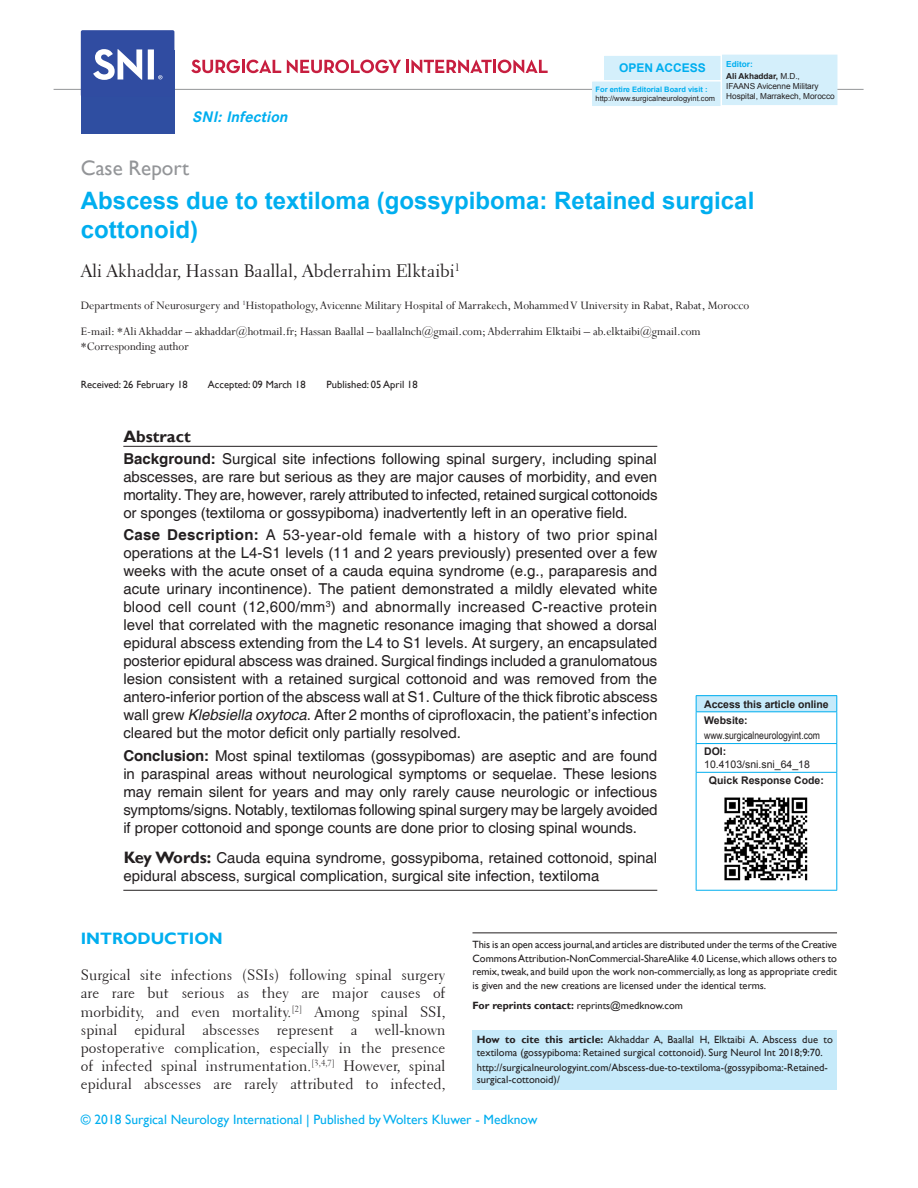
<style>
.page{position:relative;width:918px;height:1188px;background:#fff}
.page>*{position:absolute;margin:0;border:0;box-sizing:border-box;transform-origin:0 0}
.AT{font:700 24px/28.8px "Arial";color:#00aeef}
.AH{font:21px "Gill Sans";color:#939598}
.AU{font:18px "Transitional 521 BT Roman A";color:#231f20}
.t1{font:700 16.5px "Gill Sans";color:#00aeef}
.ABSH{font:700 16.5px "Gill Sans";color:#231f20}
.ABS{font:15px/18px "Helvetica";letter-spacing:-.005em;color:#231f20;text-align:justify}
.TX{font:15px/18.3px "Transitional 521 BT Roman A";color:#231f20;text-align:justify}
.KWD{font:15px/18px "Helvetica";color:#231f20}
.t2{font:italic 700 15px "Corporate SBQ";color:#00aeef}
.t3{font:13.5px "Gill Sans";color:#00aeef}
.ADD{font:12.75px/15px "Perpetua";color:#231f20}
.AFF{font:12.75px "Perpetua";color:#231f20}
.t4{font:700 12px "Arial";color:#00aeef}
.OS{font:10.5px/13.5px "Gill Sans";color:#231f20;text-align:justify}
.Published{font:10.5px/12.6px "Gill Sans";letter-spacing:.005em;color:#231f20}
.HIS{font:10.5px "Gill Sans";color:#231f20}
.AAO{font:700 10.5px "Arial";letter-spacing:-.005em;color:#231f20}
.WEB{font:10.5px "Arial Narrow";color:#231f20}
.WEB-2{font:10.5px/12.6px "Arial";color:#231f20}
.WEB-3{font:700 10.5px "Arial";color:#231f20}
.t5{font:8.25px/9.9px "Arial";letter-spacing:-.005em;color:#231f20}
.t6{font:700 8.25px/12px "Arial";letter-spacing:-.005em;color:#231f20}
.t7{font:7.5px "Arial";color:#231f20}
.t8{font:700 7.5px "Arial";color:#00aeef}
.s1{color:#00aeef}
.s2{font-weight:400}
.s3{font-weight:700}
.s4{font-style:italic}
.s5{font-family:"Gill Sans";font-weight:700;font-size:16.5px}
</style>
<div class="page">
<hr style="left:54px;top:89px;width:810px;height:1px;background:#939598">
<div style="left:605px;top:56px;width:115px;height:24px;background:#d4effb"></div>
<div style="left:593px;top:82px;width:127px;height:24px;background:#d4effb"></div>
<div style="left:723px;top:55px;width:114px;height:50px;background:#d4effb"></div>
<div style="left:81px;top:50px;width:93px;height:84px;background:#2f4ea1"></div>
<div style="left:81px;top:30px;width:93px;height:67px;background:#304ca1;border-radius:2px"></div>
<svg style="left:191px;top:60px;width:90px;height:13px"></svg>
<svg style="left:287px;top:60px;width:261px;height:13px"></svg>
<svg style="left:93px;top:49px;width:69px;height:31px"></svg>
<hr style="left:123px;top:446px;width:534px;height:1px;background:#231f20">
<hr style="left:123px;top:890px;width:534px;height:1px;background:#231f20">
<div style="left:472px;top:1030px;width:365px;height:59px;background:#c6eafa"></div>
<hr style="left:472px;top:932px;width:365px;height:1px;background:#231f20">
<div style="left:696px;top:696px;width:141px;height:16px;background:#c6eafa"></div>
<svg style="left:696px;top:696px;width:1px;height:15px"></svg>
<svg style="left:836px;top:696px;width:1px;height:15px"></svg>
<hr style="left:696px;top:695px;width:141px;height:1px;background:#00aeef">
<hr style="left:696px;top:712px;width:1px;height:31px;background:#00aeef">
<hr style="left:836px;top:712px;width:1px;height:31px;background:#00aeef">
<hr style="left:696px;top:711px;width:141px;height:1px;background:#00aeef">
<svg style="left:696px;top:744px;width:1px;height:28px"></svg>
<svg style="left:836px;top:744px;width:1px;height:28px"></svg>
<hr style="left:696px;top:743px;width:141px;height:1px;background:#00aeef">
<hr style="left:696px;top:773px;width:1px;height:117px;background:#00aeef">
<hr style="left:836px;top:773px;width:1px;height:117px;background:#00aeef">
<hr style="left:696px;top:772px;width:141px;height:1px;background:#00aeef">
<hr style="left:696px;top:890px;width:141px;height:1px;background:#00aeef">
<img style="left:724px;top:797px;width:84px;height:84px">
<p class="t2" style="left:192px;top:108px;width:101px">SNI: Infection</p>
<p class="t4" style="left:619px;top:60px;width:88px">OPEN ACCESS</p>
<p class="t8" style="left:596px;top:84px;width:114px">For entire Editorial Board visit :</p>
<p class="t7" style="left:596px;top:93px;width:121px">http://www.surgicalneurologyint.com</p>
<p class="t6" style="left:726px;top:58px;width:75px"><span class="s1">Editor:<br></span>Ali Akhaddar, <span class="s2">M.D.,</span></p>
<p class="t5" style="left:726px;top:81px;width:110px">IFAANS Avicenne Military<br>Hospital, Marrakech, Morocco</p>
<p class="AH" style="left:81px;top:156px;width:110px">Case Report</p>
<p class="AT" style="left:81px;top:187px;width:675px">Abscess due to textiloma (gossypiboma: Retained surgical cottonoid)</p>
<p class="AU" style="left:81px;top:260px;width:381px">Ali Akhaddar, Hassan Baallal, Abderrahim Elktaibi<sup>1</sup></p>
<p class="AFF" style="left:81px;top:298px;width:670px">Departments of Neurosurgery and <sup>1</sup>Histopathology, Avicenne Military Hospital of Marrakech, Mohammed V University in Rabat, Rabat, Morocco</p>
<p class="ADD" style="left:81px;top:323px;width:621px">E‑mail: *Ali Akhaddar – akhaddar@hotmail.fr; Hassan Baallal – baallalnch@gmail.com; Abderrahim Elktaibi – ab.elktaibi@gmail.com *Corresponding author</p>
<p class="HIS" style="left:81px;top:378px;width:109px">Received: 26 February 18</p>
<p class="HIS" style="left:208px;top:378px;width:99px">Accepted: 09 March 18</p>
<p class="HIS" style="left:327px;top:378px;width:93px">Published: 05 April 18</p>
<p class="ABSH" style="left:123px;top:426px;width:69px">Abstract</p>
<p class="ABS" style="left:123px;top:450px;width:536px"><span class="s3">Background:</span> Surgical site infections following spinal surgery, including spinal abscesses, are rare but serious as they are major causes of morbidity, and even mortality. They are, however, rarely attributed to infected, retained surgical cottonoids or sponges (textiloma or gossypiboma) inadvertently left in an operative field.</p>
<p class="ABS" style="left:123px;top:527px;width:536px"><span class="s3">Case Description:</span> A 53‑year‑old female with a history of two prior spinal operations at the L4‑S1 levels (11 and 2 years previously) presented over a few weeks with the acute onset of a cauda equina syndrome (e.g., paraparesis and acute urinary incontinence). The patient demonstrated a mildly elevated white blood cell count (12,600/mm<sup>3</sup>) and abnormally increased C‑reactive protein level that correlated with the magnetic resonance imaging that showed a dorsal epidural abscess extending from the L4 to S1 levels. At surgery, an encapsulated posterior epidural abscess was drained. Surgical findings included a granulomatous lesion consistent with a retained surgical cottonoid and was removed from the antero‑inferior portion of the abscess wall at S1. Culture of the thick fibrotic abscess wall grew <span class="s4">Klebsiella oxytoca</span>. After 2 months of ciprofloxacin, the patient’s infection cleared but the motor deficit only partially resolved.</p>
<p class="ABS" style="left:123px;top:747px;width:536px"><span class="s3">Conclusion:</span> Most spinal textilomas (gossypibomas) are aseptic and are found in paraspinal areas without neurological symptoms or sequelae. These lesions may remain silent for years and may only rarely cause neurologic or infectious symptoms/signs. Notably, textilomas following spinal surgery may be largely avoided if proper cottonoid and sponge counts are done prior to closing spinal wounds.</p>
<p class="KWD" style="left:123px;top:850px;width:535px"><span class="s5">Key Words:</span> Cauda equina syndrome, gossypiboma, retained cottonoid, spinal epidural abscess, surgical complication, surgical site infection, textiloma</p>
<p class="AAO" style="left:704px;top:697px;width:126px">Access this article online</p>
<p class="WEB-3" style="left:704px;top:713px;width:45px">Website:</p>
<p class="WEB" style="left:704px;top:728px;width:117px">www.surgicalneurologyint.com</p>
<p class="WEB-2" style="left:704px;top:746px;width:107px"><span class="s3">DOI:<br></span>10.4103/sni.sni_64_18</p>
<p class="AAO" style="left:709px;top:774px;width:116px">Quick Response Code:</p>
<h1 class="t1" style="left:81px;top:928px;width:143px">INTRODUCTION</h1>
<p class="TX" style="left:81px;top:966px;width:366px">Surgical site infections (SSIs) following spinal surgery are rare but serious as they are major causes of morbidity, and even mortality.<sup>[2]</sup> Among spinal SSI, spinal epidural abscesses represent a well‑known postoperative complication, especially in the presence of infected spinal instrumentation.<sup>[3,4,7]</sup> However, spinal epidural abscesses are rarely attributed to infected,</p>
<p class="OS" style="left:472px;top:938px;width:366px">This is an open access journal, and articles are distributed under the terms of the Creative Commons Attribution-NonCommercial-ShareAlike 4.0 License, which allows others to remix, tweak, and build upon the work non-commercially, as long as appropriate credit is given and the new creations are licensed under the identical terms.</p>
<p class="OS" style="left:472px;top:999px;width:212px"><span class="s3">For reprints contact:</span> reprints@medknow.com</p>
<p class="Published" style="left:477px;top:1034px;width:358px"><span class="s3">How to cite this article:</span> Akhaddar A, Baallal H, Elktaibi A. Abscess due to textiloma (gossypiboma: Retained surgical cottonoid). Surg Neurol Int 2018;9:70.</p>
<p class="Published" style="left:477px;top:1061px;width:353px">http://surgicalneurologyint.com/Abscess-due-to-textiloma-(gossypiboma:-Retained&shy;surgical-cottonoid)/</p>
<p class="t3" style="left:81px;top:1112px;width:458px">© 2018 Surgical Neurology International | Published by Wolters Kluwer - Medknow</p>
</div>
